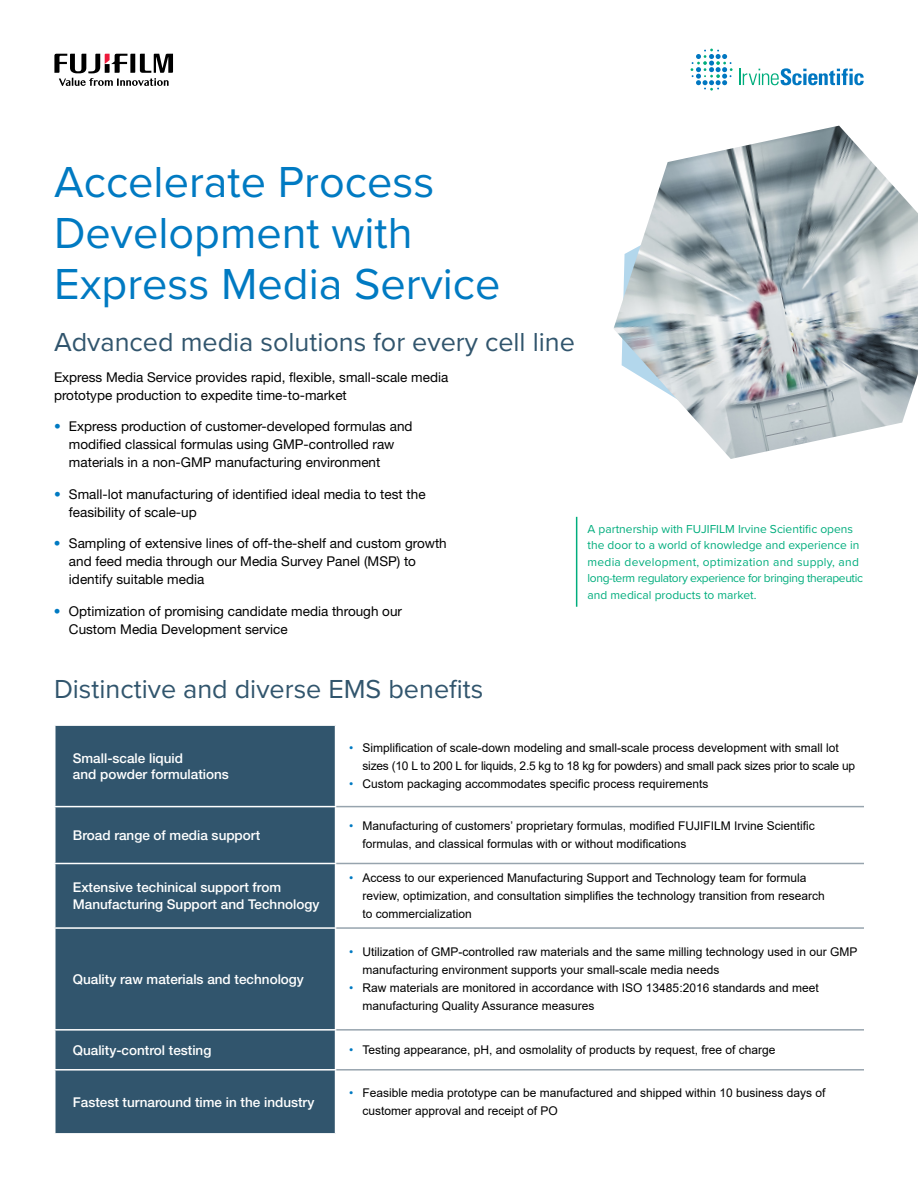
<style>
.page{position:relative;width:918px;height:1188px;background:#fff}
.page>*{position:absolute;margin:0;border:0;box-sizing:border-box;transform-origin:0 0}
.t1{font:45px/51px "Proxima Nova";color:#007ac2}
.t2{font:27px "Proxima Nova";color:#31556d}
.t3{font:13.5px/18px "Helvetica Neue LT Std";color:#000}
.t4{font:500 13.5px/16.2px "Helvetica Neue LT Pro";color:#fff}
.t5{font:12px/18px "Arial";color:#000}
.t6{font:12px/16.5px "Proxima Nova";color:#00ad7d}
.s1{color:#007ac2}
</style>
<div class="page">
<svg style="left:54px;top:54px;width:119px;height:32px"></svg>
<svg style="left:691px;top:49px;width:42px;height:42px"></svg>
<svg style="left:739px;top:68px;width:125px;height:17px"></svg>
<div style="left:56px;top:726px;width:279px;height:80px;background:#31556d"></div>
<div style="left:56px;top:807px;width:279px;height:326px;background:#31556d"></div>
<svg style="left:336px;top:807px;width:528px;height:58px"></svg>
<hr style="left:54px;top:863px;width:282px;height:1px;background:#fff">
<hr style="left:54px;top:927px;width:282px;height:2px;background:#fff">
<hr style="left:54px;top:1029px;width:282px;height:2px;background:#fff">
<hr style="left:54px;top:1069px;width:282px;height:2px;background:#fff">
<hr style="left:336px;top:806px;width:528px;height:1px;background:#97a4ae">
<hr style="left:336px;top:863px;width:528px;height:1px;background:#97a4ae">
<hr style="left:336px;top:927px;width:528px;height:2px;background:#97a4ae">
<hr style="left:336px;top:1029px;width:528px;height:2px;background:#97a4ae">
<hr style="left:336px;top:1069px;width:528px;height:2px;background:#97a4ae">
<img style="left:614px;top:126px;width:304px;height:333px">
<hr style="left:576px;top:517px;width:1px;height:90px;background:#00ad7d">
<h1 class="t1" style="left:54px;top:155px;width:448px">Accelerate Process<br>Development with<br>Express Media Service</h1>
<h2 class="t2" style="left:54px;top:322px;width:522px">Advanced media solutions for every cell line</h2>
<p class="t3" style="left:54px;top:368px;width:396px">Express Media Service provides rapid, flexible, small-scale media prototype production to expedite time-to-market</p>
<p class="t3" style="left:69px;top:417px;width:345px;text-indent:-15px"><span class="s1">•</span> Express production of customer-developed formulas and modified classical formulas using GMP-controlled raw materials in a non-GMP manufacturing environment</p>
<p class="t3" style="left:69px;top:485px;width:358px;text-indent:-15px"><span class="s1">•</span> Small-lot manufacturing of identified ideal media to test the feasibility of scale-up</p>
<p class="t3" style="left:69px;top:534px;width:379px;text-indent:-15px"><span class="s1">•</span> Sampling of extensive lines of off-the-shelf and custom growth and feed media through our Media Survey Panel (MSP) to identify suitable media</p>
<p class="t3" style="left:69px;top:602px;width:335px;text-indent:-15px"><span class="s1">•</span> Optimization of promising candidate media through our<br>Custom Media Development service</p>
<p class="t6" style="left:588px;top:520px;width:277px">A partnership with FUJIFILM Irvine Scientific opens the door to a world of knowledge and experience in media development, optimization and supply, and long-term regulatory experience for bringing therapeutic and medical products to market.</p>
<h2 class="t2" style="left:54px;top:669px;width:431px">Distinctive and diverse EMS benefits</h2>
<p class="t4" style="left:73px;top:750px;width:158px">Small-scale liquid<br>and powder formulations</p>
<p class="t5" style="left:363px;top:739px;width:494px;text-indent:-14px"><span class="s1">•</span> Simplification of scale-down modeling and small-scale process development with small lot sizes (10 L to 200 L for liquids, 2.5 kg to 18 kg for powders) and small pack sizes prior to scale up</p>
<p class="t5" style="left:349px;top:775px;width:361px"><span class="s1">•</span> Custom packaging accommodates specific process requirements</p>
<p class="t4" style="left:73px;top:827px;width:189px">Broad range of media support</p>
<p class="t5" style="left:363px;top:817px;width:454px;text-indent:-14px"><span class="s1">•</span> Manufacturing of customers’ proprietary formulas, modified FUJIFILM Irvine Scientific formulas, and classical formulas with or without modifications</p>
<p class="t4" style="left:73px;top:879px;width:248px">Extensive techinical support from<br>Manufacturing Support and Technology</p>
<p class="t5" style="left:363px;top:869px;width:464px;text-indent:-14px"><span class="s1">•</span> Access to our experienced Manufacturing Support and Technology team for formula review, optimization, and consultation simplifies the technology transition from research to commercialization</p>
<p class="t4" style="left:73px;top:971px;width:233px">Quality raw materials and technology</p>
<p class="t5" style="left:363px;top:943px;width:496px;text-indent:-14px"><span class="s1">•</span> Utilization of GMP-controlled raw materials and the same milling technology used in our GMP manufacturing environment supports your small-scale media needs</p>
<p class="t5" style="left:363px;top:979px;width:458px;text-indent:-14px"><span class="s1">•</span> Raw materials are monitored in accordance with ISO 13485:2016 standards and meet manufacturing Quality Assurance measures</p>
<p class="t4" style="left:73px;top:1042px;width:140px">Quality-control testing</p>
<p class="t5" style="left:349px;top:1041px;width:428px"><span class="s1">•</span> Testing appearance, pH, and osmolality of products by request, free of charge</p>
<p class="t4" style="left:73px;top:1094px;width:243px">Fastest turnaround time in the industry</p>
<p class="t5" style="left:363px;top:1084px;width:464px;text-indent:-14px"><span class="s1">•</span> Feasible media prototype can be manufactured and shipped within 10 business days of customer approval and receipt of PO</p>
</div>
